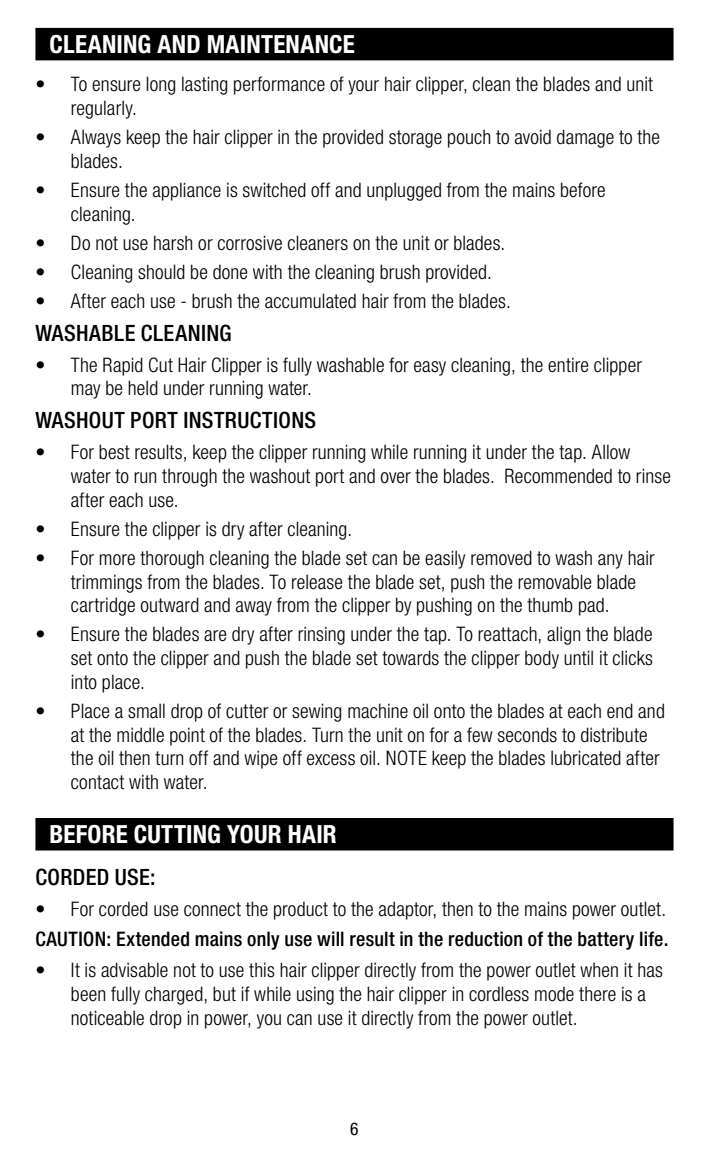
<style>
.page{position:relative;width:709px;height:1170px;background:#fff}
.page>*{position:absolute;margin:0;border:0;box-sizing:border-box;transform-origin:0 0}
.t1{font:700 condensed 25px "Helvetica Neue LT Std";letter-spacing:.01em;color:#fff}
.t2{font:500 condensed 22.5px "Helvetica Neue LT Std";letter-spacing:.015em;color:#000}
.t3{font:300 condensed 20px/23.8px "Helvetica Neue LT Std";letter-spacing:.005em;color:#000}
.t4{font:500 condensed 20px "Helvetica Neue LT Std";letter-spacing:.015em;color:#000}
.t5{font:condensed 17.5px "Helvetica Neue LT Std";color:#000}
</style>
<div class="page">
<div style="left:35px;top:28px;width:638px;height:32px;background:#000"></div>
<div style="left:35px;top:818px;width:638px;height:32px;background:#000"></div>
<p class="t1" style="left:50px;top:29px;width:307px">CLEANING AND MAINTENANCE</p>
<p class="t3" style="left:71px;top:72px;width:583px;text-indent:-35px">• To ensure long lasting performance of your hair clipper, clean the blades and unit regularly.</p>
<p class="t3" style="left:71px;top:125px;width:590px;text-indent:-35px">• Always keep the hair clipper in the provided storage pouch to avoid damage to the blades.</p>
<p class="t3" style="left:71px;top:178px;width:536px;text-indent:-35px">• Ensure the appliance is switched off and unplugged from the mains before cleaning.</p>
<p class="t3" style="left:35px;top:231px;width:471px">• Do not use harsh or corrosive cleaners on the unit or blades.</p>
<p class="t3" style="left:35px;top:260px;width:458px">• Cleaning should be done with the cleaning brush provided.</p>
<p class="t3" style="left:35px;top:289px;width:477px">• After each use - brush the accumulated hair from the blades.</p>
<p class="t2" style="left:35px;top:319px;width:198px">WASHABLE CLEANING</p>
<p class="t3" style="left:71px;top:352px;width:572px;text-indent:-35px">• The Rapid Cut Hair Clipper is fully washable for easy cleaning, the entire clipper may be held under running water.</p>
<p class="t2" style="left:35px;top:407px;width:282px">WASHOUT PORT INSTRUCTIONS</p>
<p class="t3" style="left:71px;top:440px;width:601px;text-indent:-35px">• For best results, keep the clipper running while running it under the tap. Allow water to run through the washout port and over the blades. Recommended to rinse after each use.</p>
<p class="t3" style="left:35px;top:516px;width:318px">• Ensure the clipper is dry after cleaning.</p>
<p class="t3" style="left:71px;top:545px;width:585px;text-indent:-35px">• For more thorough cleaning the blade set can be easily removed to wash any hair trimmings from the blades. To release the blade set, push the removable blade cartridge outward and away from the clipper by pushing on the thumb pad.</p>
<p class="t3" style="left:71px;top:622px;width:583px;text-align:justify;text-indent:-35px">• Ensure the blades are dry after rinsing under the tap. To reattach, align the blade set onto the clipper and push the blade set towards the clipper body until it clicks into place.</p>
<p class="t3" style="left:71px;top:698px;width:595px;text-indent:-35px">• Place a small drop of cutter or sewing machine oil onto the blades at each end and at the middle point of the blades. Turn the unit on for a few seconds to distribute the oil then turn off and wipe off excess oil. NOTE keep the blades lubricated after contact with water.</p>
<p class="t1" style="left:50px;top:819px;width:289px">BEFORE CUTTING YOUR HAIR</p>
<p class="t2" style="left:35px;top:863px;width:122px">CORDED USE:</p>
<p class="t3" style="left:35px;top:896px;width:632px">• For corded use connect the product to the adaptor, then to the mains power outlet.</p>
<p class="t4" style="left:35px;top:927px;width:634px">CAUTION: Extended mains only use will result in the reduction of the battery life.</p>
<p class="t3" style="left:71px;top:957px;width:593px;text-indent:-35px">• It is advisable not to use this hair clipper directly from the power outlet when it has been fully charged, but if while using the hair clipper in cordless mode there is a noticeable drop in power, you can use it directly from the power outlet.</p>
<p class="t5" style="left:350px;top:1118px;width:10px">6</p>
</div>
